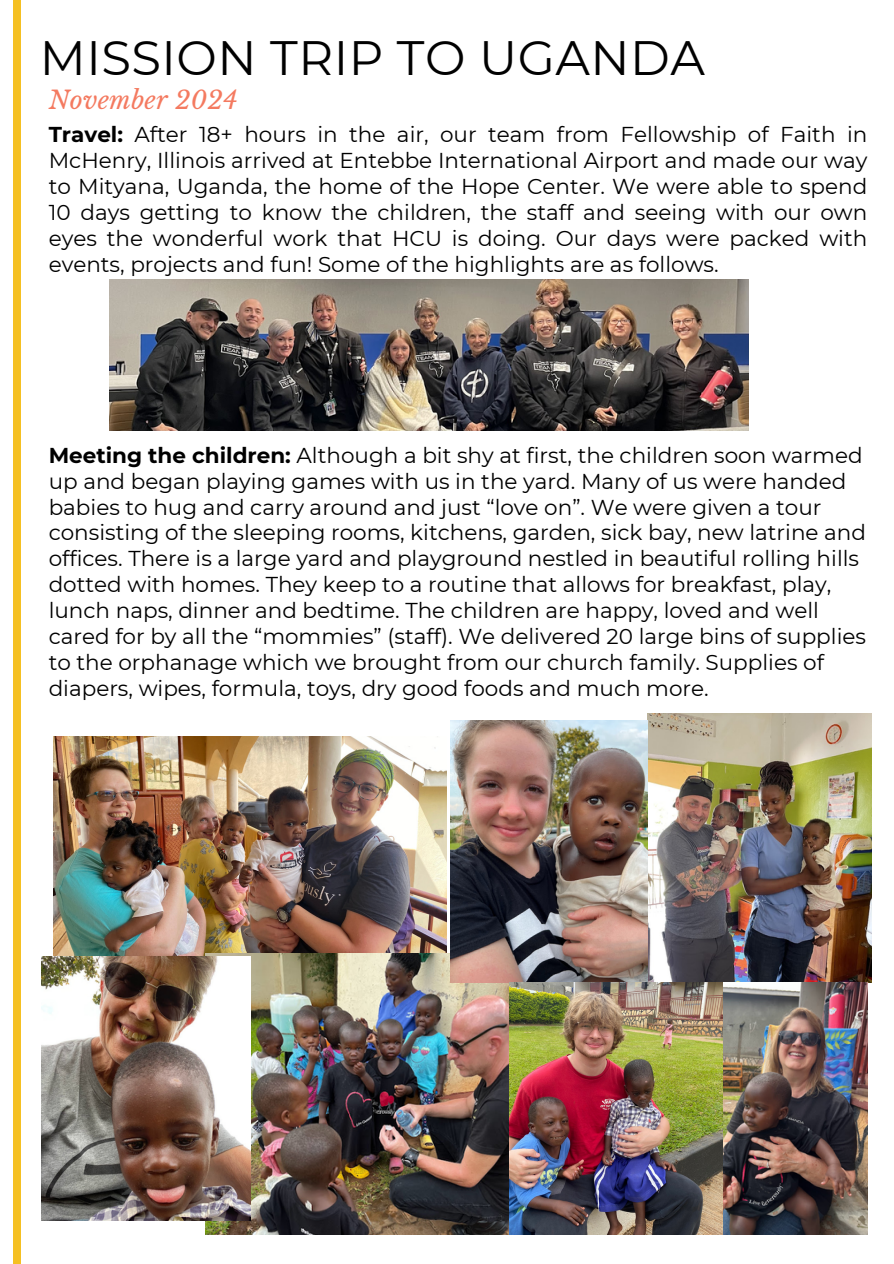
<style>
.page{position:relative;width:894px;height:1264px;background:#fff}
.page>*{position:absolute;margin:0;border:0;box-sizing:border-box;transform-origin:0 0}
.t1{font:48.15px "Montserrat";letter-spacing:.01em;color:#010101}
.t2{font:italic 24.9px "Libre Baskerville";letter-spacing:.01em;color:#f47a60}
.t3{font:21.45px/25.8px "Montserrat";color:#000;text-align:justify}
.s1{font-weight:700}
</style>
<div class="page">
<div style="left:13px;top:0;width:8px;height:1263px;background:#f5c022"></div>
<img style="left:54px;top:736px;width:393px;height:220px">
<img style="left:647px;top:714px;width:224px;height:268px">
<img style="left:205px;top:953px;width:304px;height:281px">
<img style="left:41px;top:956px;width:209px;height:264px">
<img style="left:109px;top:279px;width:639px;height:151px">
<img style="left:450px;top:720px;width:197px;height:262px">
<img style="left:722px;top:982px;width:145px;height:252px">
<img style="left:509px;top:982px;width:213px;height:252px">
<p class="t1" style="left:40px;top:28px;width:666px">MISSION TRIP TO UGANDA</p>
<p class="t2" style="left:49px;top:85px;width:190px">November 2024</p>
<h1 class="t3" style="left:49px;top:122px;width:820px"><span class="s1">Travel:</span> After 18+ hours in the air, our team from Fellowship of Faith in McHenry, Illinois arrived at Entebbe International Airport and made our way to Mityana, Uganda, the home of the Hope Center. We were able to spend 10 days getting to know the children, the staff and seeing with our own eyes the wonderful work that HCU is doing. Our days were packed with events, projects and fun! Some of the highlights are as follows.</h1>
<p class="t3" style="left:49px;top:442px;width:818px;text-align:left"><span class="s1">Meeting the children:</span> Although a bit shy at first, the children soon warmed up and began playing games with us in the yard. Many of us were handed babies to hug and carry around and just “love on”. We were given a tour consisting of the sleeping rooms, kitchens, garden, sick bay, new latrine and offices. There is a large yard and playground nestled in beautiful rolling hills dotted with homes. They keep to a routine that allows for breakfast, play, lunch naps, dinner and bedtime. The children are happy, loved and well cared for by all the “mommies” (staff). We delivered 20 large bins of supplies to the orphanage which we brought from our church family. Supplies of diapers, wipes, formula, toys, dry good foods and much more.</p>
</div>
